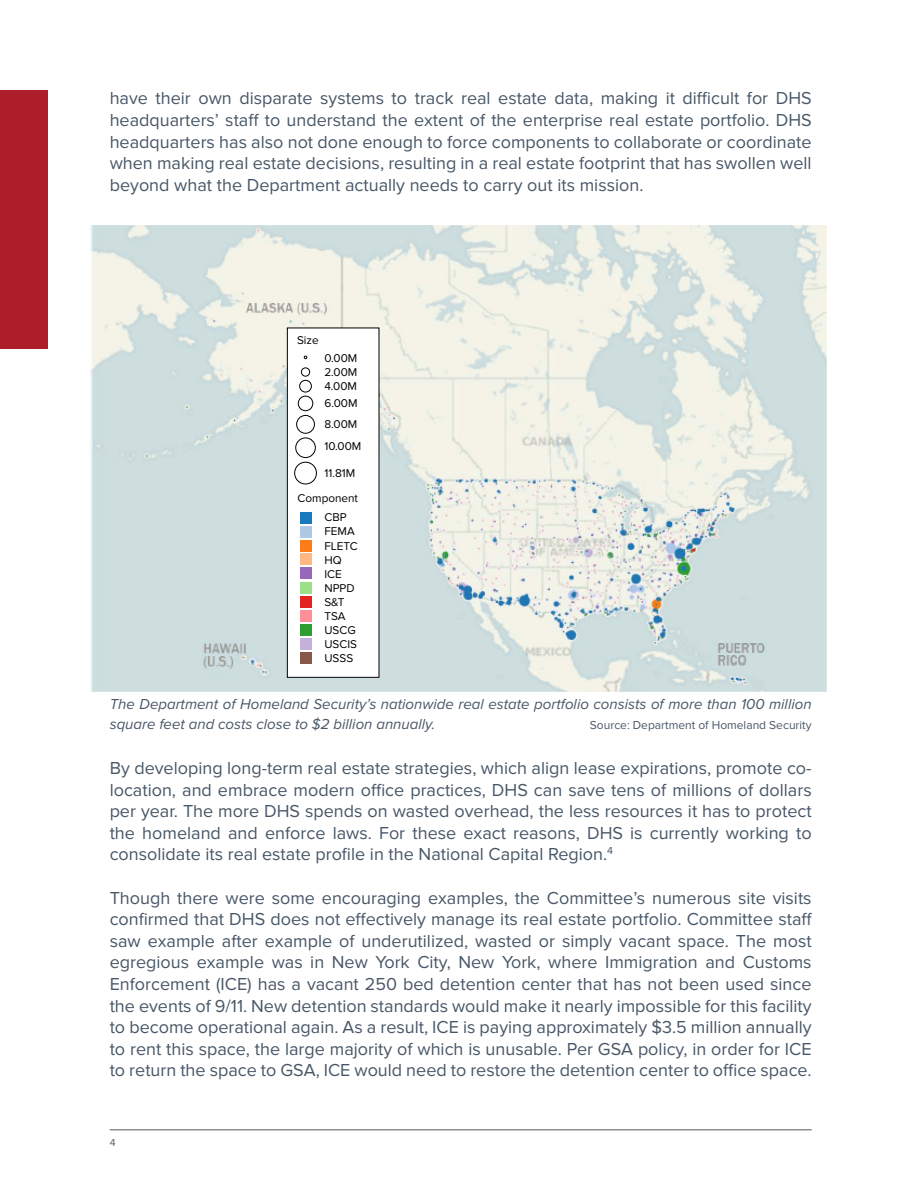
<style>
.page{position:relative;width:918px;height:1188px;background:#fff}
.page>*{position:absolute;margin:0;border:0;box-sizing:border-box;transform-origin:0 0}
.t1{font:18px/21.6px "Proxima Nova";color:#485767;text-align:justify}
.t2{font:italic 15px/19.5px "Proxima Nova";color:#485767}
.t3{font:12px "Proxima Nova";color:#485767}
.t4{font:11.7px/14.1px "Proxima Nova";color:#000;text-align:justify}
.t5{font:10.5px "Proxima Nova";color:#58595b}
</style>
<div class="page">
<img style="left:90px;top:225px;width:737px;height:467px">
<div style="left:287px;top:328px;width:92px;height:349px;background:#fff"></div>
<div style="left:287px;top:327px;width:92px;height:351px;border:1px solid #000"></div>
<div style="left:301px;top:367px;width:9px;height:10px;border:1px solid #000;border-radius:50%"></div>
<div style="left:299px;top:380px;width:13px;height:13px;border:1px solid #000;border-radius:50%"></div>
<div style="left:298px;top:396px;width:15px;height:15px;border:1px solid #000;border-radius:50%"></div>
<div style="left:296px;top:415px;width:19px;height:19px;border:1px solid #000;border-radius:50%"></div>
<div style="left:295px;top:437px;width:21px;height:21px;border:1px solid #000;border-radius:50%"></div>
<div style="left:294px;top:462px;width:23px;height:22px;border:1px solid #000;border-radius:50%"></div>
<div style="left:300px;top:512px;width:11px;height:12px;background:#187abc"></div>
<div style="left:300px;top:526px;width:11px;height:11px;background:#afc8e4"></div>
<div style="left:300px;top:540px;width:11px;height:11px;background:#fe7d18"></div>
<div style="left:300px;top:553px;width:11px;height:12px;background:#ffb784"></div>
<div style="left:300px;top:568px;width:11px;height:11px;background:#9767ba"></div>
<div style="left:300px;top:582px;width:11px;height:11px;background:#99e088"></div>
<div style="left:300px;top:596px;width:11px;height:12px;background:#e2231f"></div>
<div style="left:300px;top:610px;width:11px;height:12px;background:#ff9098"></div>
<div style="left:300px;top:624px;width:11px;height:12px;background:#2c9e31"></div>
<div style="left:300px;top:638px;width:11px;height:12px;background:#c5b0d9"></div>
<div style="left:300px;top:652px;width:11px;height:12px;background:#885849"></div>
<div style="left:0;top:90px;width:48px;height:259px;background:#ac1f2a"></div>
<hr style="left:110px;top:1129px;width:702px;height:1px;background:#58595b">
<p class="t1" style="left:110px;top:88px;width:704px">have their own disparate systems to track real estate data, making it difficult for DHS headquarters’ staff to understand the extent of the enterprise real estate portfolio. DHS headquarters has also not done enough to force components to collaborate or coordinate when making real estate decisions, resulting in a real estate footprint that has swollen well beyond what the Department actually needs to carry out its mission.</p>
<p class="t4" style="left:297px;top:334px;width:23px">Size</p>
<p class="t4" style="left:324px;top:351px;width:35px">0.00M 2.00M 4.00M</p>
<p class="t4" style="left:324px;top:417px;width:34px">8.00M</p>
<p class="t4" style="left:324px;top:397px;width:35px">6.00M</p>
<p class="t4" style="left:324px;top:439px;width:38px">10.00M</p>
<p class="t4" style="left:298px;top:461px;width:62px;line-height:25.2px;text-align:right">11.81M<br>Component</p>
<p class="t4" style="left:324px;top:511px;width:35px;text-align:left">CBP<br>FEMA<br>FLETC<br>HQ<br>ICE<br>NPPD<br>S&amp;T<br>TSA<br>USCG<br>USCIS<br>USSS</p>
<p class="t2" style="left:110px;top:695px;width:703px">The Department of Homeland Security’s nationwide real estate portfolio consists of more than 100 million square feet and costs close to $2 billion annually.</p>
<p class="t3" style="left:590px;top:718px;width:223px">Source: Department of Homeland Security</p>
<p class="t1" style="left:110px;top:757px;width:704px">By developing long-term real estate strategies, which align lease expirations, promote co&shy;location, and embrace modern office practices, DHS can save tens of millions of dollars per year. The more DHS spends on wasted overhead, the less resources it has to protect the homeland and enforce laws. For these exact reasons, DHS is currently working to consolidate its real estate profile in the National Capital Region.<sup>4</sup></p>
<p class="t1" style="left:110px;top:887px;width:704px">Though there were some encouraging examples, the Committee’s numerous site visits confirmed that DHS does not effectively manage its real estate portfolio. Committee staff saw example after example of underutilized, wasted or simply vacant space. The most egregious example was in New York City, New York, where Immigration and Customs Enforcement (ICE) has a vacant 250 bed detention center that has not been used since the events of 9/11. New detention standards would make it nearly impossible for this facility to become operational again. As a result, ICE is paying approximately $3.5 million annually to rent this space, the large majority of which is unusable. Per GSA policy, in order for ICE to return the space to GSA, ICE would need to restore the detention center to office space.</p>
<p class="t5" style="left:110px;top:1137px;width:7px">4</p>
</div>
